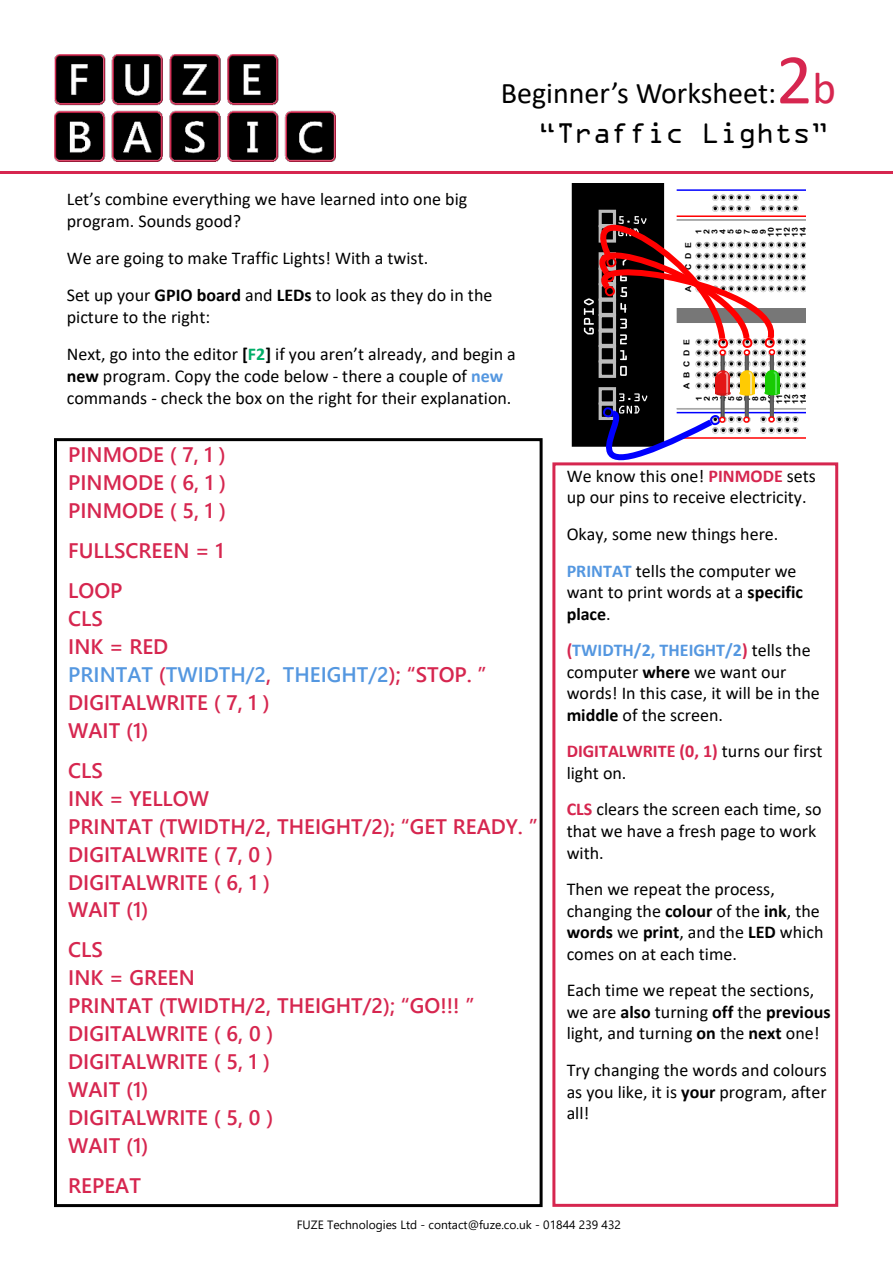
<style>
.page{position:relative;width:893px;height:1263px;background:#fff}
.page>*{position:absolute;margin:0;border:0;box-sizing:border-box;transform-origin:0 0}
.t1{font:72px "Calibri";color:#d6264f}
.t2{font:30px "Calibri";color:#000}
.t3{font:30px "OCRA Extended";color:#000}
.t4{font:600 21px/27.9px "Segoe UI";color:#d6264f}
.t5{font:18px/21.6px "Calibri";color:#000}
.t6{font:12px "Segoe UI";color:#000}
.t7{font:700 8.1px/7.9px "Arial Narrow";color:#000;scale:1.3 1}
.s1{font-size:45px}
.s2{font-weight:700}
.s3{font-weight:700;color:#00ae68}
.s4{font-weight:700;color:#5497e0}
.s5{color:#5497e0}
.s6{font-weight:700;color:#d6264f}
</style>
<div class="page">
<hr style="left:0;top:171px;width:893px;height:3px;background:#d6264f">
<div style="left:552px;top:462px;width:286px;height:745px;border:3px solid #d6264f"></div>
<div style="left:54px;top:438px;width:489px;height:769px;border:3px solid #000"></div>
<img style="left:54px;top:54px;width:281px;height:107px">
<svg style="left:552px;top:183px;width:253px;height:322px"></svg>
<h1 class="t1" style="left:776px;top:49px;width:62px">2<span class="s1">b</span></h1>
<h2 class="t2" style="left:501px;top:80px;width:277px">Beginner’s Worksheet:</h2>
<h2 class="t3" style="left:538px;top:123px;width:292px">“Traffic Lights”</h2>
<p class="t5" style="left:67px;top:189px;width:402px;line-height:22px">Let’s combine everything we have learned into one big program. Sounds good?</p>
<p class="t5" style="left:67px;top:241px;width:427px;line-height:37px">We are going to make Traffic Lights! With a twist.<br>Set up your <span class="s2">GPIO board</span> and <span class="s2">LEDs</span> to look as they do in the</p>
<p class="t5" style="left:67px;top:300px;width:451px;line-height:37px">picture to the right:<br>Next, go into the editor <span class="s2">[</span><span class="s3">F2</span><span class="s2">]</span> if you aren’t already, and begin a</p>
<p class="t5" style="left:67px;top:366px;width:446px;line-height:22px"><span class="s2">new</span> program. Copy the code below - there a couple of <span class="s4">new </span>commands - check the box on the right for their explanation.</p>
<p class="t4" style="left:68px;top:443px;width:159px;text-align:justify">PINMODE ( 7, 1 )<br>PINMODE ( 6, 1 )<br>PINMODE ( 5, 1 )</p>
<p class="t4" style="left:68px;top:533px;width:157px;line-height:39.9px">FULLSCREEN = 1<br>LOOP</p>
<p class="t4" style="left:68px;top:607px;width:420px">CLS<br>INK = RED<br><span class="s5">PRINTAT</span> (<span class="s5">TWIDTH/2</span>, <span class="s5">THEIGHT/2</span>); “STOP. ”<br>DIGITALWRITE ( 7, 1 )<br>WAIT (1)</p>
<p class="t4" style="left:68px;top:758px;width:471px">CLS<br>INK = YELLOW<br>PRINTAT (TWIDTH/2, THEIGHT/2); “GET READY. ”<br>DIGITALWRITE ( 7, 0 )<br>DIGITALWRITE ( 6, 1 )<br>WAIT (1)</p>
<p class="t4" style="left:68px;top:938px;width:408px">CLS<br>INK = GREEN<br>PRINTAT (TWIDTH/2, THEIGHT/2); “GO!!! ”<br>DIGITALWRITE ( 6, 0 )<br>DIGITALWRITE ( 5, 1 )<br>WAIT (1)<br>DIGITALWRITE ( 5, 0 )<br>WAIT (1)</p>
<p class="t4" style="left:68px;top:1173px;width:74px">REPEAT</p>
<p class="t7" style="left:695px;top:237px;width:9px;rotate:-90deg">1<br>2<br>3<br>4<br>5<br>6<br>7<br>8<br>9<br>10<br>11<br>12<br>13<br>14</p>
<p class="t7" style="left:685px;top:292px;width:40px;rotate:-90deg">A B C D E</p>
<p class="t7" style="left:683px;top:389px;width:40px;rotate:-90deg">A B C D E</p>
<p class="t7" style="left:696px;top:404px;width:9px;rotate:-90deg">1<br>2<br>3<br>4<br>5<br>6<br>7<br>8<br>9<br>10<br>11<br>12<br>13<br>14</p>
<p class="t5" style="left:567px;top:467px;width:251px">We know this one! <span class="s6">PINMODE</span> sets up our pins to receive electricity.</p>
<p class="t5" style="left:567px;top:517px;width:231px;line-height:36.6px">Okay, some new things here.<br><span class="s4">PRINTAT</span> tells the computer we</p>
<p class="t5" style="left:567px;top:583px;width:238px">want to print words at a <span class="s2">specific place</span>.</p>
<p class="t5" style="left:567px;top:641px;width:255px"><span class="s6">(</span><span class="s4">TWIDTH/2, THEIGHT/2</span><span class="s6">)</span> tells the computer <span class="s2">where</span> we want our words! In this case, it will be in the <span class="s2">middle</span> of the screen.</p>
<p class="t5" style="left:567px;top:742px;width:257px"><span class="s6">DIGITALWRITE (0, 1)</span> turns our first light on.</p>
<p class="t5" style="left:567px;top:800px;width:257px"><span class="s6">CLS</span> clears the screen each time, so that we have a fresh page to work with.</p>
<p class="t5" style="left:567px;top:880px;width:258px">Then we repeat the process, changing the <span class="s2">colour</span> of the <span class="s2">ink</span>, the <span class="s2">words</span> we <span class="s2">print</span>, and the <span class="s2">LED</span> which comes on at each time.</p>
<p class="t5" style="left:567px;top:981px;width:265px">Each time we repeat the sections, we are <span class="s2">also</span> turning <span class="s2">off</span> the <span class="s2">previous </span>light, and turning <span class="s2">on</span> the <span class="s2">next</span> one!</p>
<p class="t5" style="left:567px;top:1061px;width:262px;text-align:justify">Try changing the words and colours as you like, it is <span class="s2">your</span> program, after all!</p>
<p class="t6" style="left:297px;top:1220px;width:326px">FUZE Technologies Ltd - contact@fuze.co.uk - 01844 239 432</p>
</div>
